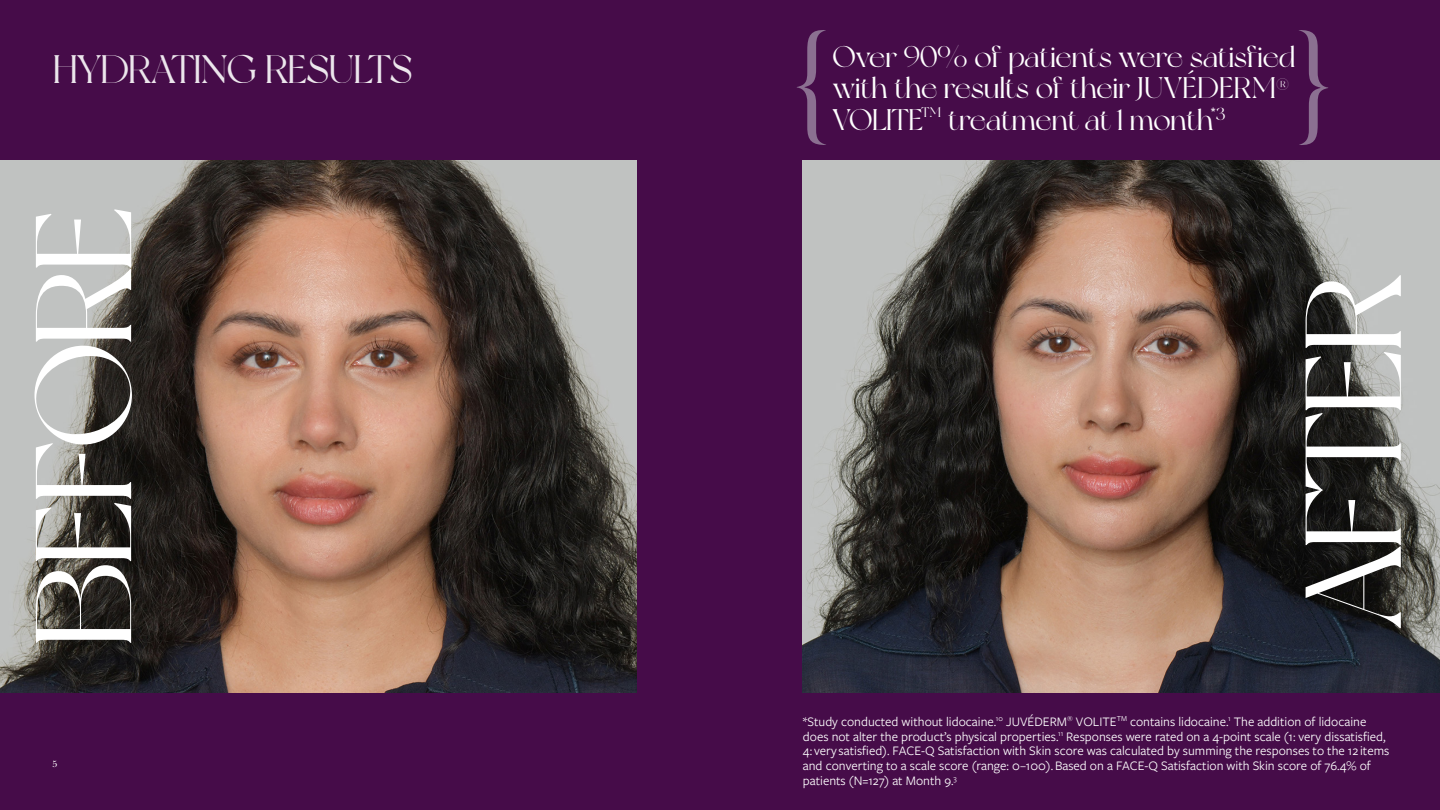
<style>
.page{position:relative;width:1440px;height:810px;background:#460c49}
.page>*{position:absolute;margin:0;border:0;box-sizing:border-box;transform-origin:0 0}
.t1{font:136.12px "New York";letter-spacing:-.04em;color:#fff}
.t2{font:39.75px "New York";letter-spacing:-.025em;color:#fff}
.t3{font:29.78px/31.3px "New York";letter-spacing:-.015em;color:#fff}
._6_footnotes{font:13.5px/14.9px "Freight Sans Pro";color:#fff}
.t4{font:9.6px "New Baskerville Std";color:#fff}
</style>
<div class="page">
<img style="left:803px;top:160px;width:637px;height:533px">
<img style="left:0;top:160px;width:637px;height:533px">
<svg style="left:797px;top:30px;width:29px;height:115px"></svg>
<svg style="left:1299px;top:30px;width:29px;height:115px"></svg>
<h2 class="t2" style="left:52px;top:45px;width:362px">HYDRATING RESULTS</h2>
<p class="t3" style="left:832px;top:41px;width:465px">Over 90% of patients were satisfied with the results of their JUVÉDERM<sup>®<br></sup>VOLITE<sup>TM</sup> treatment at 1 month<sup>*3</sup></p>
<p class="t1" style="left:2px;top:648px;width:445px;rotate:-90deg">BEFORE</p>
<p class="t1" style="left:1272px;top:630px;width:357px;rotate:-90deg">AFTER</p>
<p class="t4" style="left:52px;top:758px;width:6px">5</p>
<p class="_6_footnotes" style="left:803px;top:713px;width:588px">*Study conducted without lidocaine.<sup>10</sup> JUVÉDERM<sup>®</sup> VOLITE<sup>TM</sup> contains lidocaine.<sup>1</sup> The addition of lidocaine does not alter the product’s physical properties.<sup>11</sup> Responses were rated on a 4-point scale (1: very dissatisfied, 4: very satisfied). FACE-Q Satisfaction with Skin score was calculated by summing the responses to the 12 items and converting to a scale score (range: 0–100).Based on a FACE-Q Satisfaction with Skin score of 76.4% of patients (N=127) at Month 9.<sup>3</sup></p>
</div>
